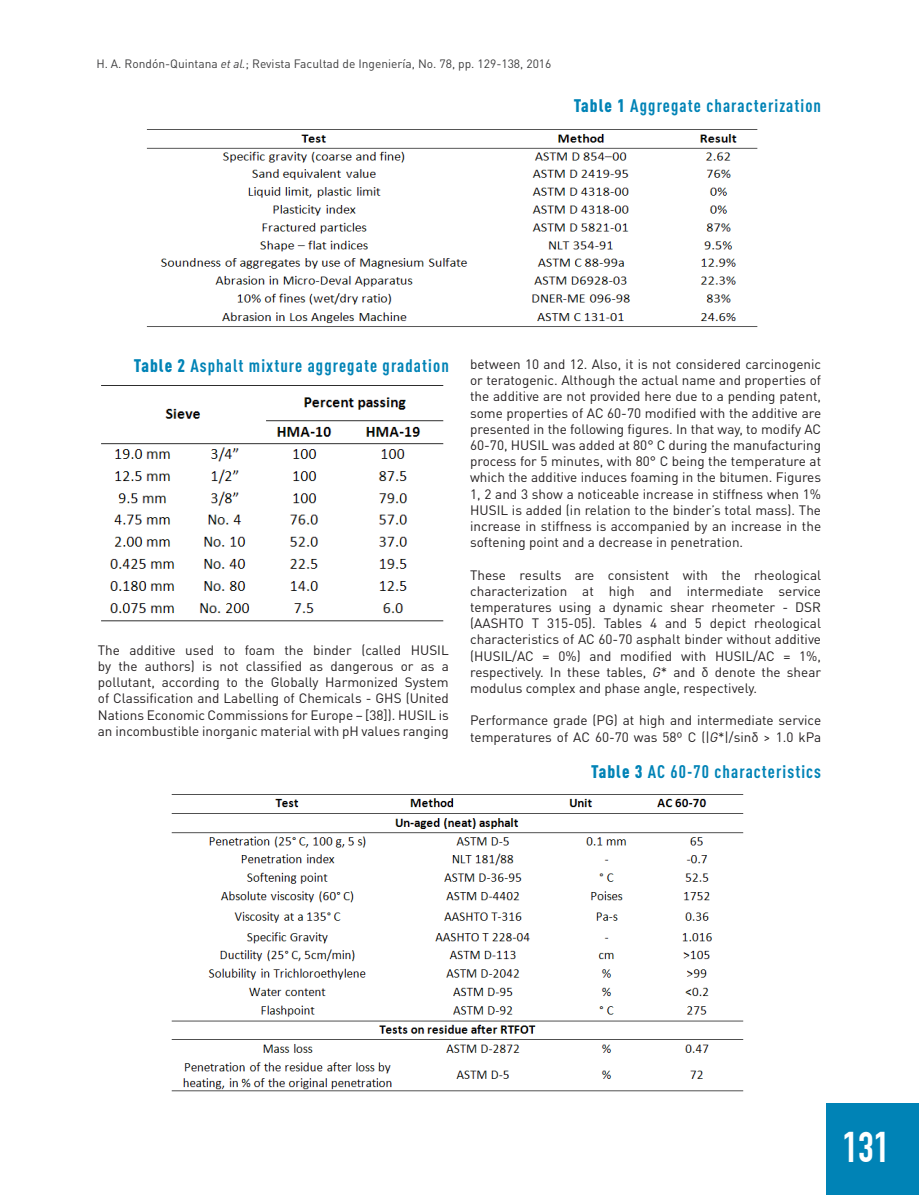
<style>
.page{position:relative;width:919px;height:1195px;background:#fff}
.page>*{position:absolute;margin:0;border:0;box-sizing:border-box;transform-origin:0 0}
.t1{font:700 42px "DIN Condensed";color:#fff}
.Tablas_Graficos{font:700 condensed 18px "DIN Pro";letter-spacing:.06em;color:#0083b6}
.t2{font:13.5px/16.2px "DIN Pro";color:#231f20;text-align:justify}
.t3{font:12px "DIN Pro";color:#3e3e3f}
.s1{font-style:italic}
.s2{font-weight:900}
</style>
<div class="page">
<div style="left:826px;top:1103px;width:92px;height:92px;background:#0083b6"></div>
<img style="left:101px;top:385px;width:343px;height:237px">
<img style="left:146px;top:129px;width:612px;height:198px">
<img style="left:171px;top:794px;width:573px;height:298px">
<p class="t3" style="left:96px;top:55px;width:456px">H. A. Rondón-Quintana <span class="s1">et al.</span>; Revista Facultad de Ingeniería, No. 78, pp. 129-138, 2016</p>
<p class="Tablas_Graficos" style="left:573px;top:92px;width:249px"><span class="s2">Table 1</span> Aggregate characterization</p>
<p class="Tablas_Graficos" style="left:134px;top:352px;width:316px"><span class="s2">Table 2</span> Asphalt mixture aggregate gradation</p>
<p class="t2" style="left:98px;top:641px;width:352px">The additive used to foam the binder (called HUSIL by the authors) is not classified as dangerous or as a pollutant, according to the Globally Harmonized System of Classification and Labelling of Chemicals - GHS (United Nations Economic Commissions for Europe – [38]). HUSIL is an incombustible inorganic material with pH values ranging</p>
<p class="t2" style="left:470px;top:355px;width:352px">between 10 and 12. Also, it is not considered carcinogenic or teratogenic. Although the actual name and properties of the additive are not provided here due to a pending patent, some properties of AC 60-70 modified with the additive are presented in the following figures. In that way, to modify AC 60-70, HUSIL was added at 80° C during the manufacturing process for 5 minutes, with 80° C being the temperature at which the additive induces foaming in the bitumen. Figures 1, 2 and 3 show a noticeable increase in stiffness when 1% HUSIL is added (in relation to the binder’s total mass). The increase in stiffness is accompanied by an increase in the softening point and a decrease in penetration.</p>
<p class="t2" style="left:470px;top:566px;width:352px">These results are consistent with the rheological characterization at high and intermediate service temperatures using a dynamic shear rheometer - DSR (AASHTO T 315-05). Tables 4 and 5 depict rheological characteristics of AC 60-70 asphalt binder without additive (HUSIL/AC = 0%) and modified with HUSIL/AC = 1%, respectively. In these tables, <span class="s1">G</span>* and δ denote the shear modulus complex and phase angle, respectively.</p>
<p class="t2" style="left:470px;top:712px;width:352px">Performance grade (PG) at high and intermediate service temperatures of AC 60-70 was 58º C (|<span class="s1">G</span>*|/sinδ &gt; 1.0 kPa</p>
<p class="Tablas_Graficos" style="left:591px;top:758px;width:231px"><span class="s2">Table 3</span> AC 60-70 characteristics</p>
<h1 class="t1" style="left:842px;top:1122px;width:48px">131</h1>
</div>
